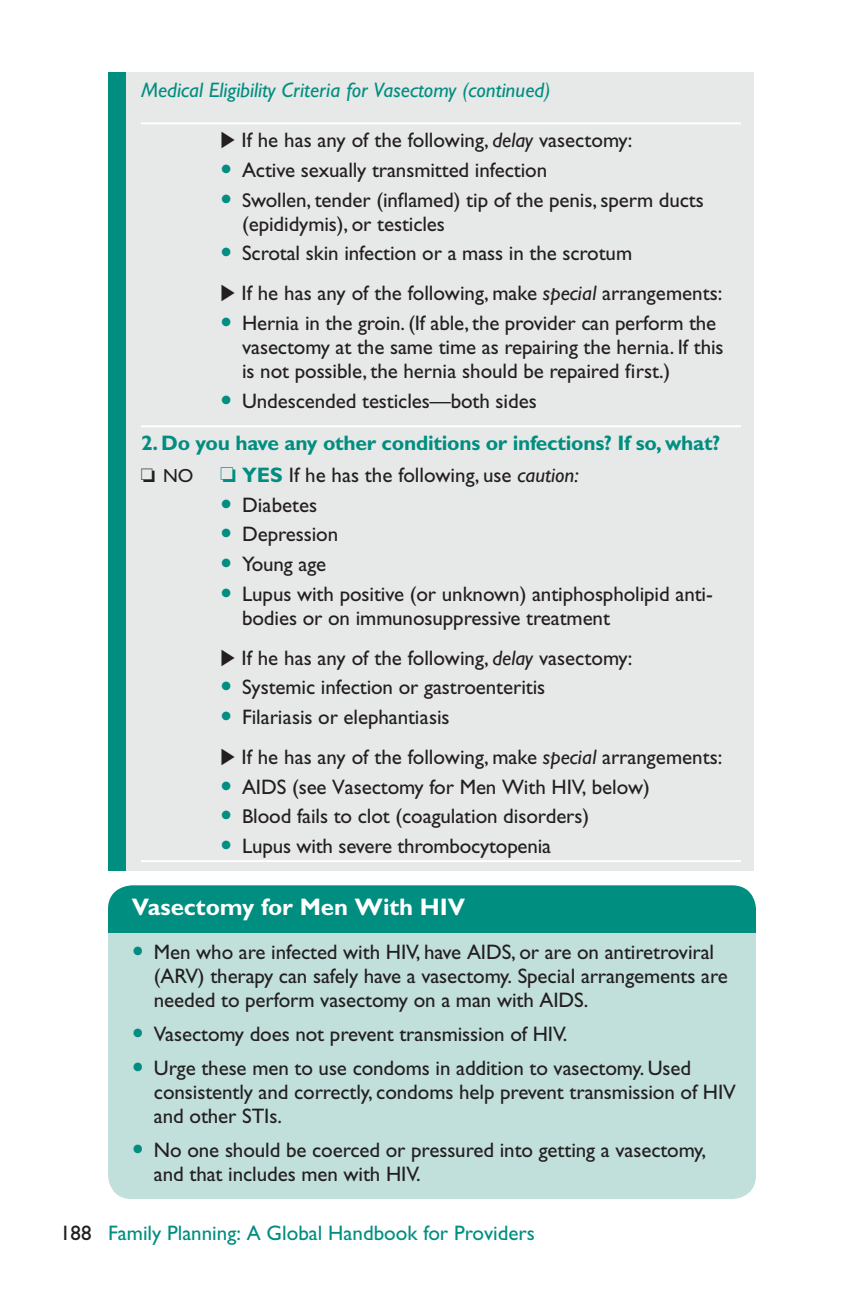
<style>
.page{position:relative;width:864px;height:1296px;background:#fff}
.page>*{position:absolute;margin:0;border:0;box-sizing:border-box;transform-origin:0 0}
.t1{font:700 24px "Gill Sans";color:#fff}
.t2{font:21px/29.8px "Gill Sans";letter-spacing:-.005em;color:#231f20}
.t3{font:700 21px "Gill Sans";letter-spacing:-.01em;color:#008e80}
.t4{font:italic 21px "Gill Sans";color:#008e80}
.t5{font:21px "Gill Sans";color:#008e80}
.t6{font:19px "Gill Sans";color:#231f20}
.s1{font-style:italic}
.s2{font-size:20px}
.s3{color:#008e80}
.s4{font-weight:700;color:#008e80}
.s5{color:#231f20}
</style>
<div class="page">
<div style="left:108px;top:885px;width:648px;height:314px;background:#c1dfdb;border-radius:24px"></div>
<div style="left:108px;top:885px;width:648px;height:48px;background:#008e80"></div>
<div style="left:108px;top:72px;width:646px;height:799px;background:#e7e8e8"></div>
<hr style="left:141px;top:860px;width:71px;height:2px;background:#fff">
<hr style="left:212px;top:860px;width:529px;height:2px;background:#fff">
<hr style="left:141px;top:425px;width:71px;height:2px;background:#fff">
<hr style="left:212px;top:425px;width:529px;height:2px;background:#fff">
<hr style="left:141px;top:122px;width:71px;height:2px;background:#fff">
<hr style="left:212px;top:122px;width:529px;height:2px;background:#fff">
<div style="left:108px;top:72px;width:18px;height:799px;background:#008e80"></div>
<p class="t4" style="left:141px;top:78px;width:411px">Medical Eligibility Criteria for Vasectomy (continued)</p>
<p class="t2" style="left:242px;top:125px;width:463px;text-indent:-22px">◆ If he has any of the following, <span class="s1">delay</span> vasectomy:<br>Active sexually transmitted infection<br><span class="s2">S</span>wollen, tender (inflamed) tip of the penis, sperm ducts</p>
<p class="t2" style="left:242px;top:209px;width:392px">(epididymis), or testicles<br>Scrotal skin infection or a mass in the scrotum</p>
<p class="t2" style="left:220px;top:278px;width:504px;text-align:right">◆ If he has any of the following, make <span class="s1">special</span> arrangements:<br>Hernia in the groin. (If able, the provider can perform the</p>
<p class="t2" style="left:242px;top:335px;width:483px;line-height:24px">vasectomy at the same time as repairing the hernia. If this is not possible, the hernia should be repaired first.)</p>
<p class="t2" style="left:242px;top:386px;width:296px">Undescended testicles—both sides</p>
<p class="t3" style="left:141px;top:431px;width:581px">2. Do you have any other conditions or infections? If so, what?</p>
<p class="t6" style="left:141px;top:465px;width:54px">❏ NO</p>
<p class="t2" style="left:242px;top:460px;width:472px;text-indent:-22px"><span class="s3">❏</span> <span class="s4">YES</span> If he has the following, use <span class="s1">caution:<br></span>Diabetes<br>Depression<br>Young age<br>Lupus with positive (or unknown) antiphospholipid anti-</p>
<p class="t2" style="left:242px;top:603px;width:369px">bodies or on immunosuppressive treatment</p>
<p class="t2" style="left:242px;top:643px;width:392px;text-indent:-22px">◆ If he has any of the following, <span class="s1">delay</span> vasectomy:<br>Systemic infection or gastroenteritis<br>Filariasis or elephantiasis</p>
<p class="t2" style="left:242px;top:742px;width:482px;text-indent:-22px">◆ If he has any of the following, make <span class="s1">special</span> arrangements:<br>AIDS (see Vasectomy for Men With HIV, below)<br><span class="s2">B</span>lood fails to clot (coagulation disorders)<br>Lupus with severe thrombocytopenia</p>
<p class="t1" style="left:132px;top:893px;width:335px">Vasectomy for Men With HIV</p>
<p class="t2" style="left:154px;top:940px;width:576px;line-height:24px">Men who are infected with HIV, have AIDS, or are on antiretroviral (ARV) therapy can safely have a vasectomy. Special arrangements are needed to perform vasectomy on a man with AIDS.</p>
<p class="t2" style="left:154px;top:1017px;width:539px;line-height:34px">Vasectomy does not prevent transmission of HIV.<br>Urge these men to use condoms in addition to vasectomy. Used</p>
<p class="t2" style="left:154px;top:1080px;width:584px;line-height:24px">consistently and correctly, condoms help prevent transmission of HIV and other STIs.</p>
<p class="t2" style="left:154px;top:1138px;width:554px;line-height:24px">No one should be coerced or pressured into getting a vasectomy, and that includes men with HIV.</p>
<p class="t5" style="left:60px;top:1221px;width:476px"><span class="s5">188</span> Family Planning: A Global Handbook for Providers</p>
</div>
